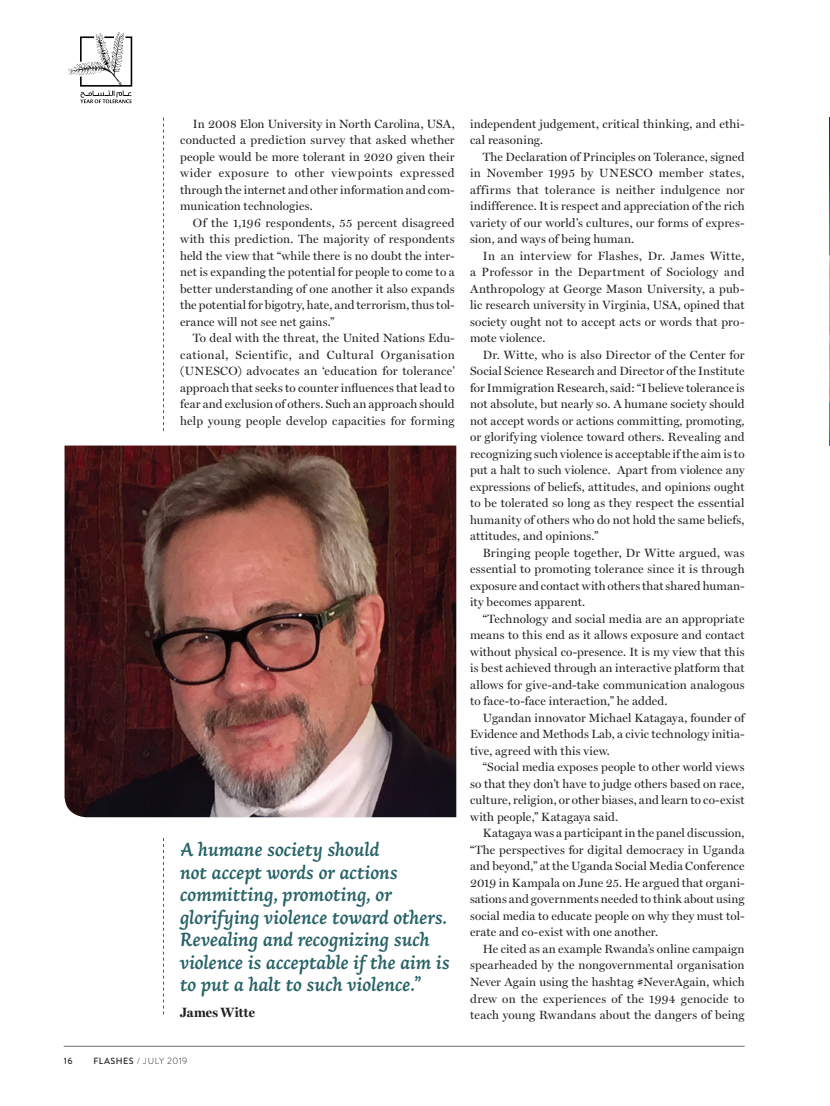
<style>
.page{position:relative;width:830px;height:1106px;background:#fff}
.page>*{position:absolute;margin:0;border:0;box-sizing:border-box;transform-origin:0 0}
.t1{font:italic 600 19.5px/22.5px "Arek";letter-spacing:-.005em;color:#276267}
.t2{font:700 13.5px "Miller Display";letter-spacing:.02em;color:#231f20}
.t3{font:12px/16.5px "Miller Display";letter-spacing:.015em;color:#231f20;text-align:justify}
.t4{font:300 9px "Brandon Text";letter-spacing:.05em;color:#231f20}
.t5{font:500 9px "Brandon Text";color:#231f20}
.s1{font-weight:500}
</style>
<div class="page">
<hr style="left:64px;top:1046px;width:680px;height:1px;background:#6c6d70">
<svg style="left:163px;top:118px;width:1px;height:313px"></svg>
<svg style="left:163px;top:838px;width:1px;height:176px"></svg>
<svg style="left:68px;top:32px;width:65px;height:71px"></svg>
<img style="left:65px;top:445px;width:391px;height:372px">
<img style="left:829px;top:118px;width:1px;height:327px">
<p class="t3" style="left:180px;top:115px;width:276px;text-indent:13px">In 2008 Elon University in North Carolina, USA, conducted a prediction survey that asked whether people would be more tolerant in 2020 given their wider exposure to other viewpoints expressed through the internet and other information and com&shy;munication technologies.</p>
<p class="t3" style="left:180px;top:214px;width:276px;text-indent:13px">Of the 1,196 respondents, 55 percent disagreed with this prediction. The majority of respondents held the view that “while there is no doubt the inter&shy;net is expanding the potential for people to come to a better understanding of one another it also expands the potential for bigotry, hate, and terrorism, thus tol&shy;erance will not see net gains.”</p>
<p class="t3" style="left:180px;top:330px;width:276px;text-indent:13px">To deal with the threat, the United Nations Edu&shy;cational, Scientific, and Cultural Organisation (UNESCO) advocates an ‘education for tolerance’ approach that seeks to counter influences that lead to fear and exclusion of others. Such an approach should help young people develop capacities for forming</p>
<h1 class="t1" style="left:180px;top:838px;width:271px">A humane society should<br>not accept words or actions committing, promoting, or glorifying violence toward others.<br>Revealing and recognizing such violence is acceptable if the aim is to put a halt to such violence.”</h1>
<p class="t2" style="left:180px;top:1004px;width:76px">James Witte</p>
<p class="t5" style="left:64px;top:1054px;width:10px">16</p>
<p class="t4" style="left:93px;top:1054px;width:95px"><span class="s1">FLASHES</span> / JULY 2019</p>
<p class="t3" style="left:470px;top:115px;width:276px">independent judgement, critical thinking, and ethi&shy;cal reasoning.</p>
<p class="t3" style="left:470px;top:148px;width:276px;text-indent:13px">The Declaration of Principles on Tolerance, signed in November 1995 by UNESCO member states, affirms that tolerance is neither indulgence nor indifference. It is respect and appreciation of the rich variety of our world’s cultures, our forms of expres&shy;sion, and ways of being human.</p>
<p class="t3" style="left:470px;top:247px;width:276px;text-indent:13px">In an interview for Flashes, Dr. James Witte, a Professor in the Department of Sociology and Anthropology at George Mason University, a pub&shy;lic research university in Virginia, USA, opined that society ought not to accept acts or words that pro&shy;mote violence.</p>
<p class="t3" style="left:470px;top:346px;width:276px;text-indent:13px">Dr. Witte, who is also Director of the Center for Social Science Research and Director of the Institute for Immigration Research, said: “I believe tolerance is not absolute, but nearly so. A humane society should not accept words or actions committing, promoting, or glorifying violence toward others. Revealing and recognizing such violence is acceptable if the aim is to put a halt to such violence. Apart from violence any expressions of beliefs, attitudes, and opinions ought to be tolerated so long as they respect the essential humanity of others who do not hold the same beliefs, attitudes, and opinions.”</p>
<p class="t3" style="left:470px;top:544px;width:276px;text-indent:13px">Bringing people together, Dr Witte argued, was essential to promoting tolerance since it is through exposure and contact with others that shared human&shy;ity becomes apparent.</p>
<p class="t3" style="left:470px;top:610px;width:276px;text-indent:13px">“Technology and social media are an appropriate means to this end as it allows exposure and contact without physical co-presence. It is my view that this is best achieved through an interactive platform that allows for give-and-take communication analogous to face-to-face interaction,” he added.</p>
<p class="t3" style="left:470px;top:709px;width:276px;text-indent:13px">Ugandan innovator Michael Katagaya, founder of Evidence and Methods Lab, a civic technology initia&shy;tive, agreed with this view.</p>
<p class="t3" style="left:470px;top:759px;width:276px;text-indent:13px">“Social media exposes people to other world views so that they don’t have to judge others based on race, culture, religion, or other biases, and learn to co-exist with people,” Katagaya said.</p>
<p class="t3" style="left:470px;top:825px;width:276px;text-indent:13px">Katagaya was a participant in the panel discussion, “The perspectives for digital democracy in Uganda and beyond,” at the Uganda Social Media Conference 2019 in Kampala on June 25. He argued that organi&shy;sations and governments needed to think about using social media to educate people on why they must tol&shy;erate and co-exist with one another.</p>
<p class="t3" style="left:470px;top:940px;width:276px;text-indent:13px">He cited as an example Rwanda’s online campaign spearheaded by the nongovernmental organisation Never Again using the hashtag #NeverAgain, which drew on the experiences of the 1994 genocide to teach young Rwandans about the dangers of being</p>
</div>
